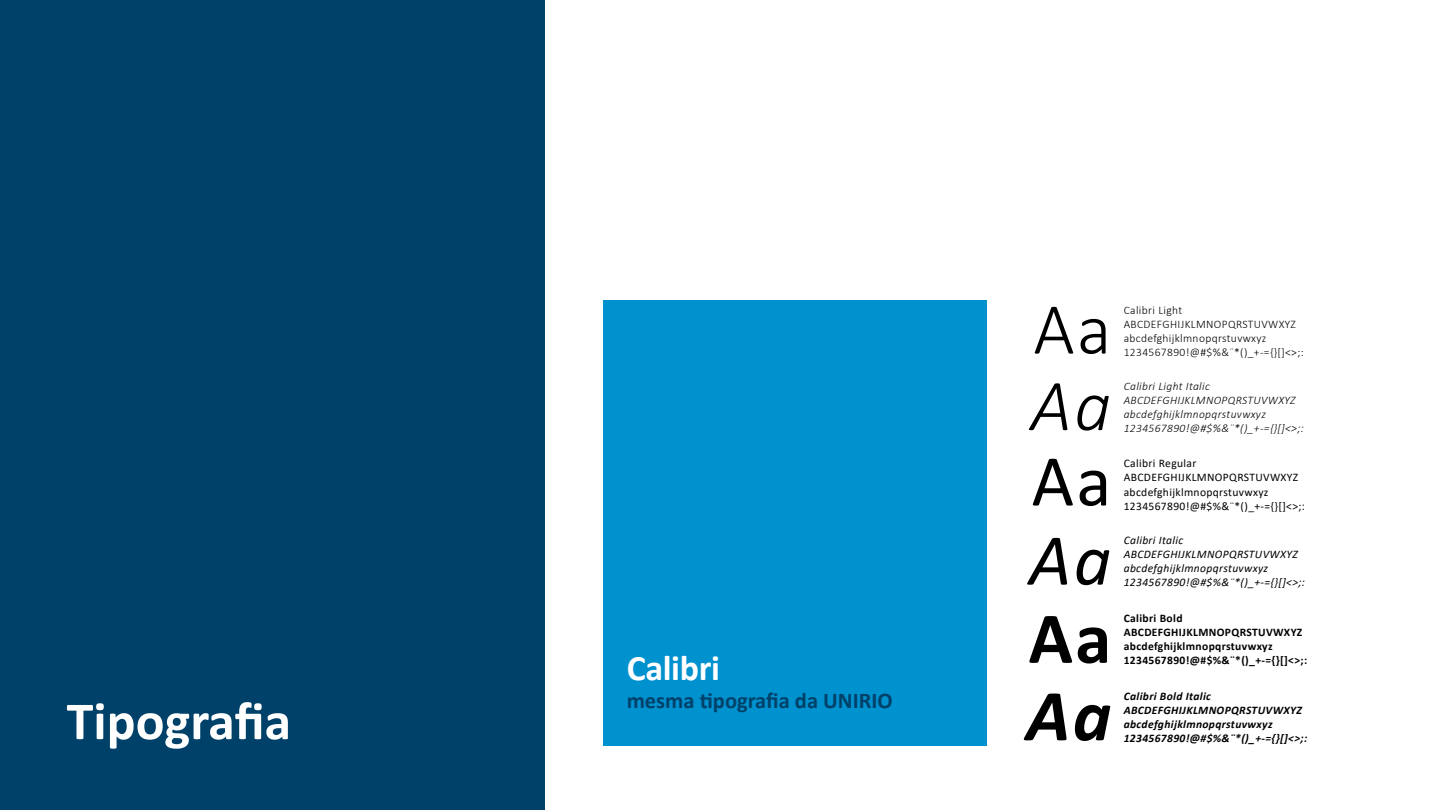
<style>
.page{position:relative;width:1440px;height:810px;background:#fff}
.page>*{position:absolute;margin:0;border:0;box-sizing:border-box;transform-origin:0 0}
.t1{font:italic 300 73.43px "Calibri";color:#000}
.t2{font:300 73.43px "Calibri";color:#000}
.t3{font:73.43px "Calibri";color:#000}
.t4{font:italic 73.43px "Calibri";color:#000}
.t5{font:700 73.43px "Calibri";color:#000}
.t6{font:italic 700 73.43px "Calibri";color:#000}
.t7{font:700 54px "Calibri";color:#fff}
.t8{font:700 36px "Calibri";letter-spacing:-.01em;color:#fff}
.t9{font:700 22.5px "Calibri";color:#004169}
.t10{font:italic 300 11.55px/14px "Calibri";letter-spacing:.03em;color:#000}
.t11{font:italic 700 11.55px/14px "Calibri";letter-spacing:.03em;color:#000}
.t12{font:11.55px/14px "Calibri";letter-spacing:.03em;color:#000}
.t13{font:italic 11.55px/14px "Calibri";letter-spacing:.03em;color:#000}
.t14{font:300 11.55px/14px "Calibri";letter-spacing:.03em;color:#000}
.t15{font:700 11.55px/14px "Calibri";letter-spacing:.03em;color:#000}
</style>
<div class="page">
<div style="left:604px;top:300px;width:383px;height:445px;background:#0091cf"></div>
<div style="left:0;top:0;width:544px;height:810px;background:#004169"></div>
<h2 class="t7" style="left:67px;top:683px;width:226px">Tipografia</h2>
<h3 class="t8" style="left:627px;top:643px;width:95px">Calibri</h3>
<h3 class="t9" style="left:627px;top:685px;width:267px">mesma tipografia da UNIRIO</h3>
<h1 class="t2" style="left:1033px;top:284px;width:80px">Aa</h1>
<h1 class="t1" style="left:1031px;top:360px;width:82px">Aa</h1>
<h1 class="t3" style="left:1032px;top:430px;width:81px">Aa</h1>
<h1 class="t4" style="left:1029px;top:509px;width:84px">Aa</h1>
<h1 class="t5" style="left:1029px;top:586px;width:84px">Aa</h1>
<h1 class="t6" style="left:1026px;top:664px;width:87px">Aa</h1>
<p class="t14" style="left:1124px;top:303px;width:174px">Calibri Light<br>ABCDEFGHIJKLMNOPQRSTUVWXYZ abcdefghijklmnopqrstuvwxyz</p>
<p class="t14" style="left:1124px;top:345px;width:182px">1234567890!@#$%&amp;¨*()_+-={}[]&lt;&gt;;:</p>
<p class="t10" style="left:1124px;top:379px;width:173px">Calibri Light Italic<br>ABCDEFGHIJKLMNOPQRSTUVWXYZ abcdefghijklmnopqrstuvwxyz</p>
<p class="t10" style="left:1124px;top:421px;width:182px">1234567890!@#$%&amp;¨*()_+-={}[]&lt;&gt;;:</p>
<p class="t12" style="left:1124px;top:456px;width:176px">Calibri Regular<br>ABCDEFGHIJKLMNOPQRSTUVWXYZ abcdefghijklmnopqrstuvwxyz</p>
<p class="t12" style="left:1124px;top:498px;width:183px">1234567890!@#$%&amp;¨*()_+-={}[]&lt;&gt;;:</p>
<p class="t13" style="left:1124px;top:533px;width:176px">Calibri Italic<br>ABCDEFGHIJKLMNOPQRSTUVWXYZ abcdefghijklmnopqrstuvwxyz</p>
<p class="t13" style="left:1124px;top:575px;width:183px">1234567890!@#$%&amp;¨*()_+-={}[]&lt;&gt;;:</p>
<p class="t15" style="left:1124px;top:611px;width:180px">Calibri Bold<br>ABCDEFGHIJKLMNOPQRSTUVWXYZ abcdefghijklmnopqrstuvwxyz</p>
<p class="t15" style="left:1124px;top:653px;width:185px">1234567890!@#$%&amp;¨*()_+-={}[]&lt;&gt;;:</p>
<p class="t11" style="left:1124px;top:689px;width:180px">Calibri Bold Italic<br>ABCDEFGHIJKLMNOPQRSTUVWXYZ abcdefghijklmnopqrstuvwxyz</p>
<p class="t11" style="left:1124px;top:731px;width:185px">1234567890!@#$%&amp;¨*()_+-={}[]&lt;&gt;;:</p>
</div>
